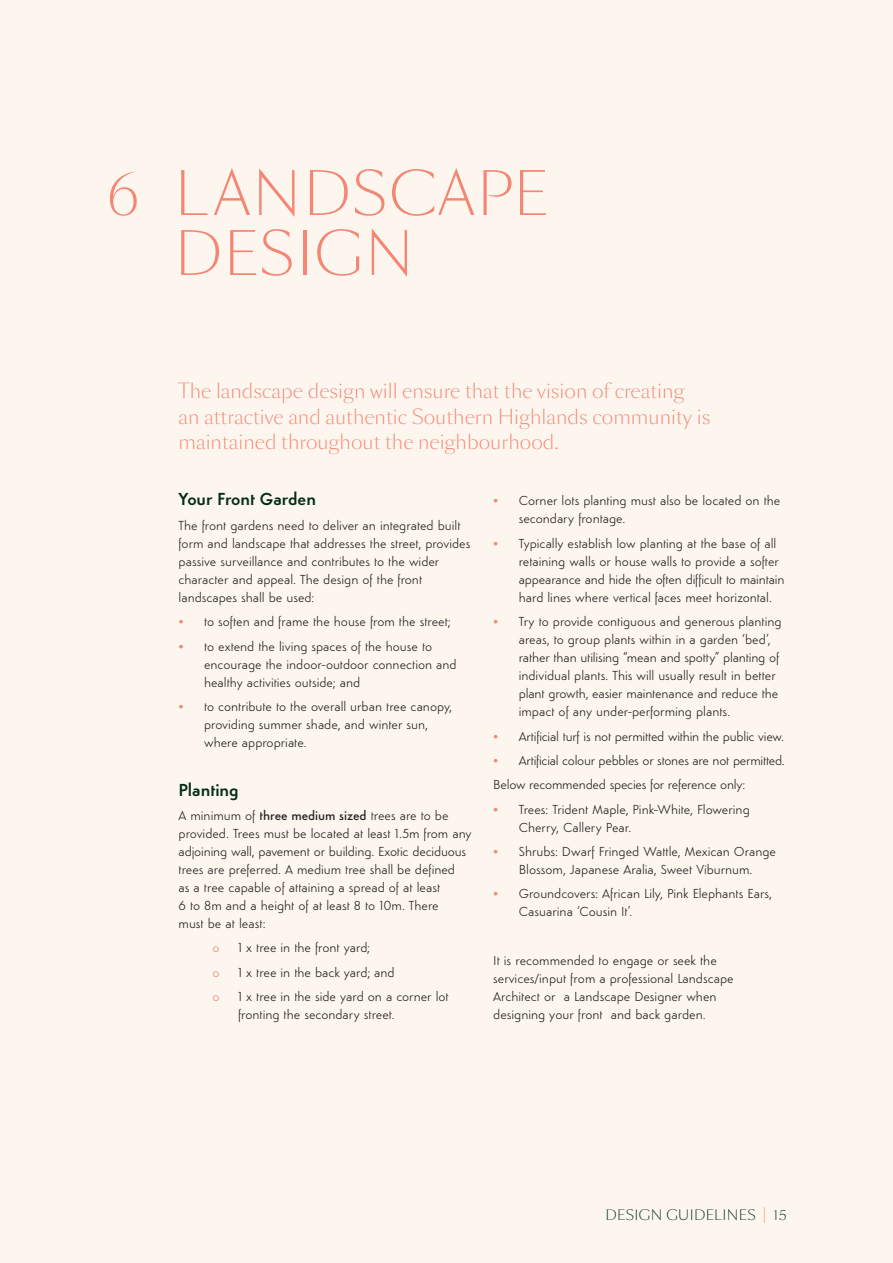
<style>
.page{position:relative;width:893px;height:1263px;background:#fcf6ee}
.page>*{position:absolute;margin:0;border:0;box-sizing:border-box;transform-origin:0 0}
.t1{font:300 57px/60px "Sang Bleu Sans";letter-spacing:.03em;color:#f48674}
.t2{font:300 19.5px/25.5px "Sang Bleu Sans";color:#f48674}
.t3{font:600 18px "Simplo";color:#032d1a}
.t4{font:300 13.5px/18px "Simplo";color:#231f20}
.t5{font:300 13.5px/24.5px "Simplo";letter-spacing:-.02em;color:#231f20}
.t6{font:300 13.5px "Sang Bleu Sans";letter-spacing:.03em;color:#032d1a}
.t7{font:300 13.5px "Simplo";color:#f48674}
.s1{color:#f48674}
.s2{font-weight:500}
.s3{font-size:20.25px;color:#f48674}
</style>
<div class="page">
<h1 class="t1" style="left:174px;top:165px;width:374px;text-indent:-68px">6 LANDSCAPE<br>DESIGN</h1>
<h2 class="t2" style="left:179px;top:379px;width:533px">The landscape design will ensure that the vision of creating<br>an attractive and authentic Southern Highlands community is maintained throughout the neighbourhood.</h2>
<h3 class="t3" style="left:179px;top:489px;width:139px">Your Front Garden</h3>
<p class="t4" style="left:179px;top:516px;width:293px">The front gardens need to deliver an integrated built form and landscape that addresses the street, provides passive surveillance and contributes to the wider character and appeal. The design of the front landscapes shall be used:</p>
<p class="t4" style="left:179px;top:612px;width:274px"><span class="s1">•</span> to soften and frame the house from the street;</p>
<p class="t4" style="left:204px;top:637px;width:254px;text-indent:-26px"><span class="s1">•</span> to extend the living spaces of the house to encourage the indoor-outdoor connection and healthy activities outside; and</p>
<p class="t4" style="left:204px;top:697px;width:249px;text-indent:-26px"><span class="s1">•</span> to contribute to the overall urban tree canopy, providing summer shade, and winter sun, where appropriate.</p>
<h3 class="t3" style="left:179px;top:779px;width:62px">Planting</h3>
<p class="t4" style="left:179px;top:806px;width:295px">A minimum of <span class="s2">three medium sized</span> trees are to be provided. Trees must be located at least 1.5m from any adjoining wall, pavement or building. Exotic deciduous trees are preferred. A medium tree shall be defined<br>as a tree capable of attaining a spread of at least<br>6 to 8m and a height of at least 8 to 10m. There<br>must be at least:</p>
<p class="t7" style="left:213px;top:940px;width:9px">o</p>
<p class="t4" style="left:238px;top:939px;width:133px">1 x tree in the front yard;</p>
<p class="t7" style="left:213px;top:964px;width:9px">o</p>
<p class="t4" style="left:238px;top:963px;width:158px">1 x tree in the back yard; and</p>
<p class="t7" style="left:213px;top:989px;width:9px">o</p>
<p class="t4" style="left:238px;top:988px;width:212px">1 x tree in the side yard on a corner lot fronting the secondary street.</p>
<p class="t4" style="left:519px;top:492px;width:263px;text-indent:-26px"><span class="s1">•</span> Corner lots planting must also be located on the secondary frontage.</p>
<p class="t4" style="left:519px;top:534px;width:267px;text-indent:-26px"><span class="s1">•</span> Typically establish low planting at the base of all retaining walls or house walls to provide a softer appearance and hide the often difficult to maintain hard lines where vertical faces meet horizontal.</p>
<p class="t4" style="left:519px;top:612px;width:264px;text-indent:-26px"><span class="s1">•</span> Try to provide contiguous and generous planting areas, to group plants within in a garden ‘bed’, rather than utilising “mean and spotty” planting of individual plants. This will usually result in better plant growth, easier maintenance and reduce the impact of any under-performing plants.</p>
<p class="t4" style="left:493px;top:727px;width:292px"><span class="s1">•</span> Artificial turf is not permitted within the public view.</p>
<p class="t5" style="left:493px;top:748px;width:293px"><span class="s1">•</span> Artificial colour pebbles or stones are not permitted.<br>Below recommended species for reference only:</p>
<p class="t4" style="left:519px;top:800px;width:233px;text-indent:-26px"><span class="s1">•</span> Trees: Trident Maple, Pink-White, Flowering<br>Cherry, Callery Pear.</p>
<p class="t4" style="left:493px;top:842px;width:284px;text-align:center"><span class="s1">•</span> Shrubs: Dwarf Fringed Wattle, Mexican Orange<br>Blossom, Japanese Aralia, Sweet Viburnum.</p>
<p class="t4" style="left:519px;top:885px;width:255px;text-indent:-26px"><span class="s1">•</span> Groundcovers: African Lily, Pink Elephants Ears,<br>Casuarina ‘Cousin It’.</p>
<p class="t4" style="left:493px;top:952px;width:242px">It is recommended to engage or seek the services/input from a professional Landscape Architect or a Landscape Designer when designing your front and back garden.</p>
<p class="t6" style="left:606px;top:1207px;width:183px">DESIGN GUIDELINES <span class="s3">|</span> 15</p>
</div>
